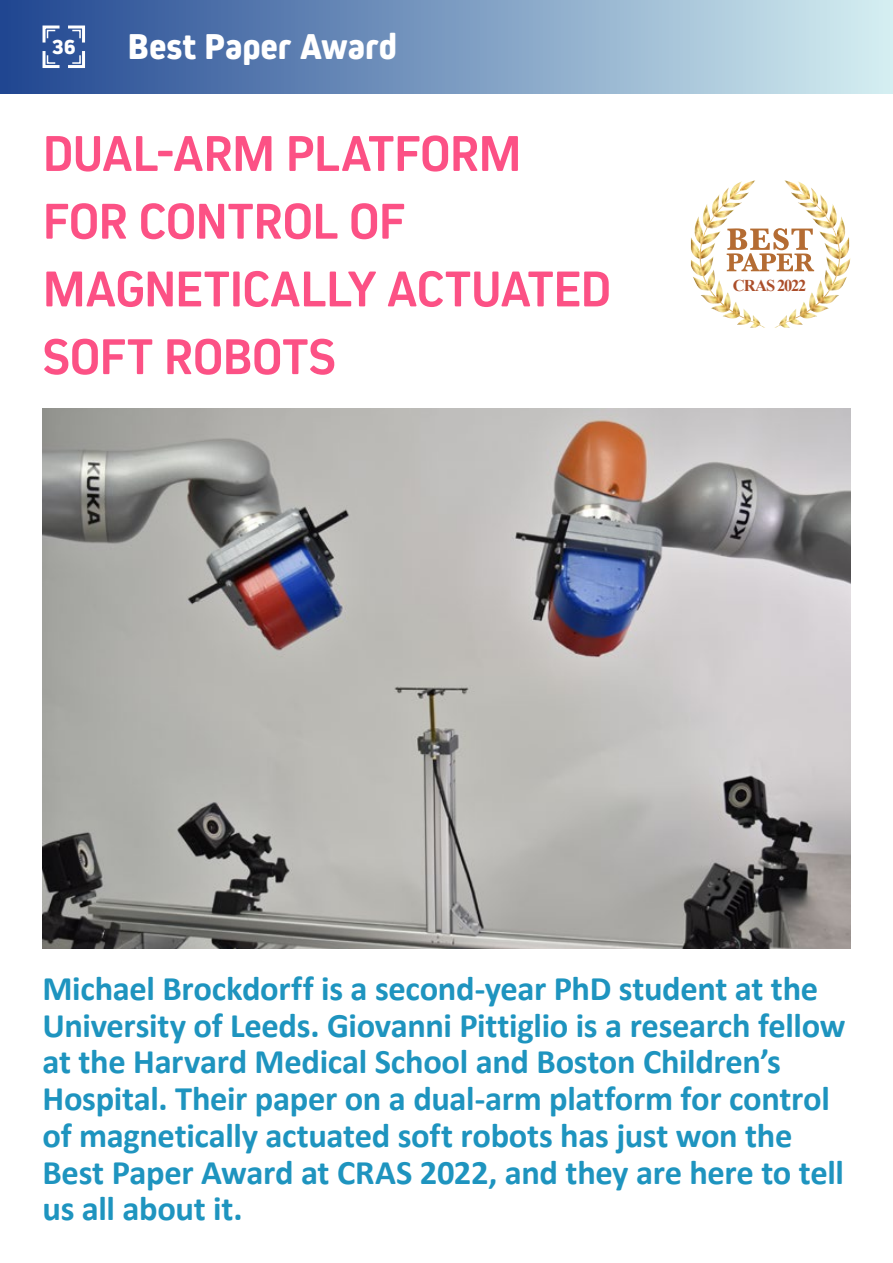
<style>
.page{position:relative;width:893px;height:1263px;background:#fff}
.page>*{position:absolute;margin:0;border:0;box-sizing:border-box;transform-origin:0 0}
.t1{font:700 52.5px/67.8px "Kiro";letter-spacing:-.015em;color:#fc5185}
.t2{font:800 37.5px "Kiro";letter-spacing:-.005em;color:#fff}
.t3{font:700 34.5px/36.8px "Calibri";letter-spacing:-.01em;color:#1e94bf}
.t4{font:800 22.5px "Kiro";color:#fff}
.t5{font:700 16.5px "Times New Roman";letter-spacing:-.065em;color:#ab4e2a}
</style>
<div class="page">
<div style="left:0;top:0;width:893px;height:94px;background:linear-gradient(to right,#1f4590,#d5eff2)"></div>
<svg style="left:41px;top:24px;width:46px;height:46px"></svg>
<img style="left:43px;top:408px;width:807px;height:540px">
<svg style="left:727px;top:228px;width:47px;height:43px"></svg>
<img style="left:774px;top:187px;width:65px;height:141px">
<p class="t4" style="left:52px;top:34px;width:25px">36</p>
<p class="t2" style="left:128px;top:25px;width:271px">Best Paper Award</p>
<h1 class="t1" style="left:43px;top:119px;width:570px">DUAL-ARM PLATFORM<br>FOR CONTROL OF<br>MAGNETICALLY ACTUATED<br>SOFT ROBOTS</h1>
<p class="t5" style="left:733px;top:274px;width:75px">CRAS 2022</p>
<p class="t3" style="left:43px;top:969px;width:804px">Michael Brockdorff is a second-year PhD student at the University of Leeds. Giovanni Pittiglio is a research fellow at the Harvard Medical School and Boston Children’s Hospital. Their paper on a dual-arm platform for control of magnetically actuated soft robots has just won the Best Paper Award at CRAS 2022, and they are here to tell us all about it.</p>
</div>
